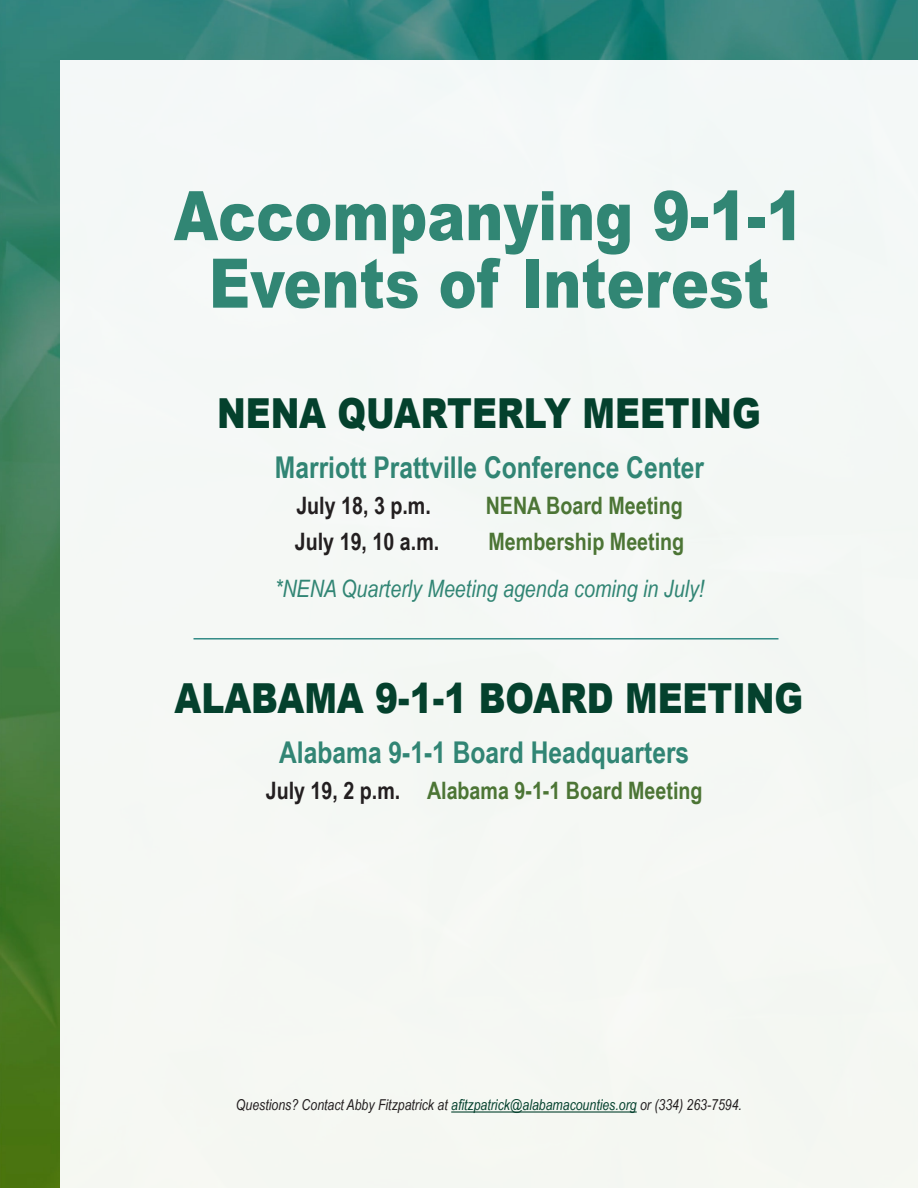
<style>
.page{position:relative;width:918px;height:1188px;background:#fff}
.page>*{position:absolute;margin:0;border:0;box-sizing:border-box;transform-origin:0 0}
.t1{font:900 68.4px "Arial";color:#318674;scale:.83 1}
.t2{font:900 41.4px "Arial";color:#04412d;scale:.83 1}
.t3{font:700 30px "Arial Narrow";color:#318574}
.t4{font:700 24px "Arial Narrow";color:#4c7535}
.t5{font:italic 24px "Arial Narrow";color:#318574}
.t6{font:700 24px "Arial Narrow";color:#231f20}
.t7{font:italic 15px "Arial Narrow";color:#231f20}
.s1{color:#231f20}
.s2{color:#04412d}
</style>
<div class="page">
<img style="left:0;top:0;width:918px;height:1188px">
<div style="left:60px;top:60px;width:858px;height:1128px;background:#f5f8f5"></div>
<hr style="left:194px;top:638px;width:584px;height:2px;background:#338b86">
<hr style="left:451px;top:1111px;width:186px;height:2px;background:#04412d">
<p class="t1" style="left:174px;top:166px;width:761px">Accompanying 9-1-1</p>
<p class="t1" style="left:209px;top:234px;width:676px">Events of Interest</p>
<p class="t2" style="left:217px;top:383px;width:656px">NENA QUARTERLY MEETING</p>
<p class="t3" style="left:275px;top:445px;width:431px">Marriott Prattville Conference Center</p>
<p class="t6" style="left:296px;top:488px;width:136px">July 18, 3 p.m.</p>
<p class="t4" style="left:486px;top:488px;width:199px">NENA Board Meeting</p>
<p class="t6" style="left:295px;top:524px;width:146px">July 19, 10 a.m.</p>
<p class="t4" style="left:489px;top:524px;width:197px">Membership Meeting</p>
<p class="t5" style="left:275px;top:571px;width:431px">*NENA Quarterly Meeting agenda coming in July!</p>
<p class="t2" style="left:175px;top:668px;width:759px">ALABAMA 9-1-1 BOARD MEETING</p>
<p class="t3" style="left:279px;top:730px;width:412px">Alabama 9-1-1 Board Headquarters</p>
<p class="t4" style="left:266px;top:773px;width:438px"><span class="s1">July 19, 2 p.m.</span> Alabama 9-1-1 Board Meeting</p>
<p class="t7" style="left:236px;top:1095px;width:508px">Questions? Contact Abby Fitzpatrick at <span class="s2">afitzpatrick@alabamacounties.org</span> or (334) 263-7594.</p>
</div>
